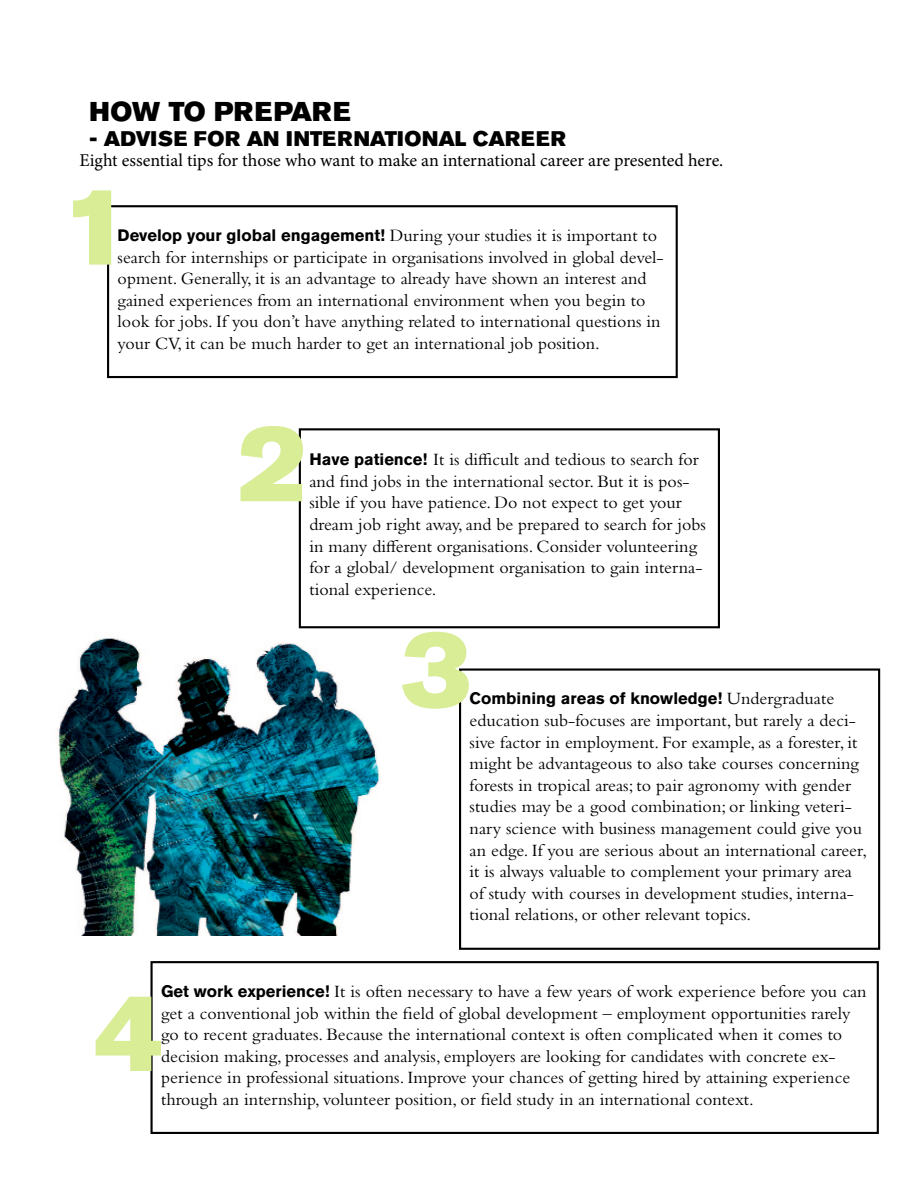
<style>
.page{position:relative;width:918px;height:1188px;background:#fff}
.page>*{position:absolute;margin:0;border:0;box-sizing:border-box;transform-origin:0 0}
.t1{font:108px "Akzidenz Grotesk Std Super";color:#d8ed96}
.t2{font:27px "Akzidenz Grotesk Std Super";letter-spacing:.02em;color:#000}
.t3{font:21px "Akzidenz Grotesk Std Super";letter-spacing:.01em;color:#000}
.t4{font:18px/21.6px "Bembo Std";color:#000}
.t5{font:18px "Minion Pro";color:#000}
.t6{font:700 16.5px "Akzidenz Grotesk Std";color:#000}
.s1{font-family:"Akzidenz Grotesk Std";font-weight:700;font-size:16.5px}
.s2{font-family:"Bembo Std";font-weight:400;font-size:18px}
</style>
<div class="page">
<img style="left:56px;top:608px;width:336px;height:328px">
<div style="left:107px;top:205px;width:571px;height:173px;border:2px solid #000"></div>
<div style="left:299px;top:428px;width:421px;height:200px;border:2px solid #000"></div>
<div style="left:459px;top:668px;width:421px;height:282px;border:2px solid #000"></div>
<div style="left:150px;top:961px;width:729px;height:173px;border:2px solid #000"></div>
<h2 class="t2" style="left:89px;top:95px;width:263px">HOW TO PREPARE</h2>
<p class="t3" style="left:89px;top:126px;width:478px">- ADVISE FOR AN INTERNATIONAL CAREER</p>
<p class="t5" style="left:79px;top:148px;width:645px">Eight essential tips for those who want to make an international career are presented here.</p>
<h1 class="t1" style="left:61px;top:164px;width:71px">1</h1>
<p class="t4" style="left:118px;top:224px;width:548px"><span class="s1">Develop your global engagement!</span> During your studies it is important to search for internships or participate in organisations involved in global devel&shy;opment. Generally, it is an advantage to already have shown an interest and gained experiences from an international environment when you begin to look for jobs. If you don’t have anything related to international questions in your CV, it can be much harder to get an international job position.</p>
<h1 class="t1" style="left:238px;top:401px;width:71px">2</h1>
<p class="t4" style="left:309px;top:448px;width:398px"><span class="s1">Have patience!</span> It is difficult and tedious to search for and find jobs in the international sector. But it is pos&shy;sible if you have patience. Do not expect to get your dream job right away, and be prepared to search for jobs in many different organisations. Consider volunteering for a global/ development organisation to gain interna&shy;tional experience.</p>
<h1 class="t1" style="left:402px;top:607px;width:71px">3</h1>
<p class="t6" style="left:470px;top:689px;width:366px">Combining areas of knowledge! <span class="s2">Undergraduate</span></p>
<p class="t4" style="left:470px;top:709px;width:399px">education sub-focuses are important, but rarely a deci&shy;sive factor in employment. For example, as a forester, it might be advantageous to also take courses concerning forests in tropical areas; to pair agronomy with gender studies may be a good combination; or linking veteri&shy;nary science with business management could give you an edge. If you are serious about an international career, it is always valuable to complement your primary area of study with courses in development studies, interna&shy;tional relations, or other relevant topics.</p>
<p class="t4" style="left:161px;top:980px;width:707px"><span class="s1">Get work experience!</span> It is often necessary to have a few years of work experience before you can get a conventional job within the field of global development – employment opportunities rarely go to recent graduates. Because the international context is often complicated when it comes to decision making, processes and analysis, employers are looking for candidates with concrete ex&shy;perience in professional situations. Improve your chances of getting hired by attaining experience</p>
<h1 class="t1" style="left:94px;top:970px;width:71px">4</h1>
<p class="t4" style="left:161px;top:1088px;width:594px">through an internship, volunteer position, or field study in an international context.</p>
</div>
